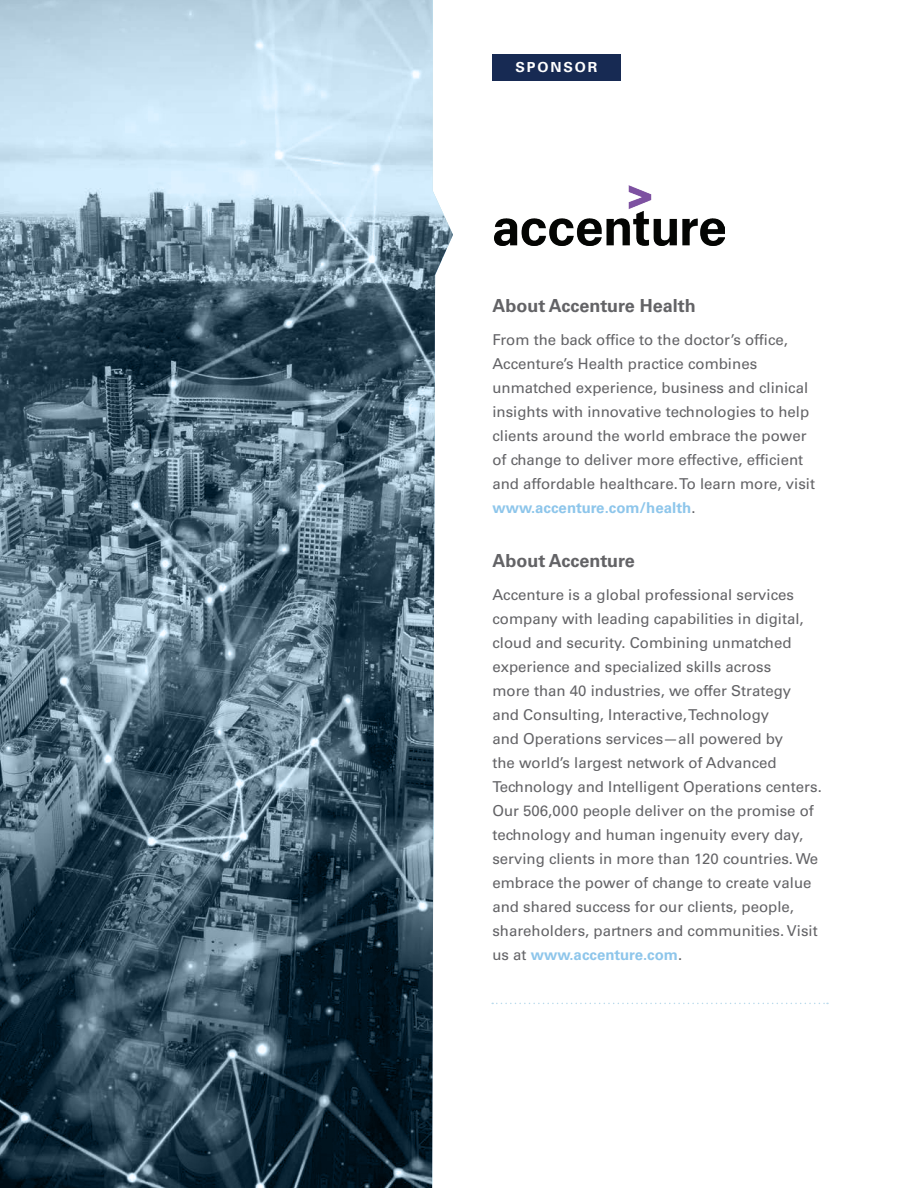
<style>
.page{position:relative;width:918px;height:1188px;background:#fff}
.page>*{position:absolute;margin:0;border:0;box-sizing:border-box;transform-origin:0 0}
.t1{font:700 18px "Univers LT Std";color:#636366}
.t2{font:15px/24px "Univers LT Std";color:#636366}
.t3{font:700 13.8px "Univers LT Std";letter-spacing:.13em;color:#fff}
.s1{font-weight:700;color:#8ec6eb}
</style>
<div class="page">
<svg style="left:492px;top:1003px;width:336px;height:1px"></svg>
<img style="left:495px;top:185px;width:229px;height:61px">
<div style="left:492px;top:54px;width:129px;height:27px;background:#172a53"></div>
<svg style="left:0;top:0;width:453px;height:1188px;background:#637c8b"></svg>
<p class="t3" style="left:515px;top:59px;width:83px">SPONSOR</p>
<p class="t1" style="left:492px;top:295px;width:205px">About Accenture Health</p>
<p class="t2" style="left:492px;top:328px;width:324px">From the back office to the doctor’s office, Accenture’s Health practice combines unmatched experience, business and clinical insights with innovative technologies to help clients around the world embrace the power of change to deliver more effective, efficient and affordable healthcare. To learn more, visit <span class="s1">www.accenture.com/health</span>.</p>
<p class="t1" style="left:492px;top:550px;width:144px">About Accenture</p>
<p class="t2" style="left:492px;top:583px;width:331px">Accenture is a global professional services company with leading capabilities in digital, cloud and security. Combining unmatched experience and specialized skills across<br>more than 40 industries, we offer Strategy<br>and Consulting, Interactive, Technology<br>and Operations services—all powered by<br>the world’s largest network of Advanced Technology and Intelligent Operations centers.<br>Our 506,000 people deliver on the promise of technology and human ingenuity every day, serving clients in more than 120 countries. We embrace the power of change to create value and shared success for our clients, people, shareholders, partners and communities. Visit us at <span class="s1">www.accenture.com</span>.</p>
</div>
